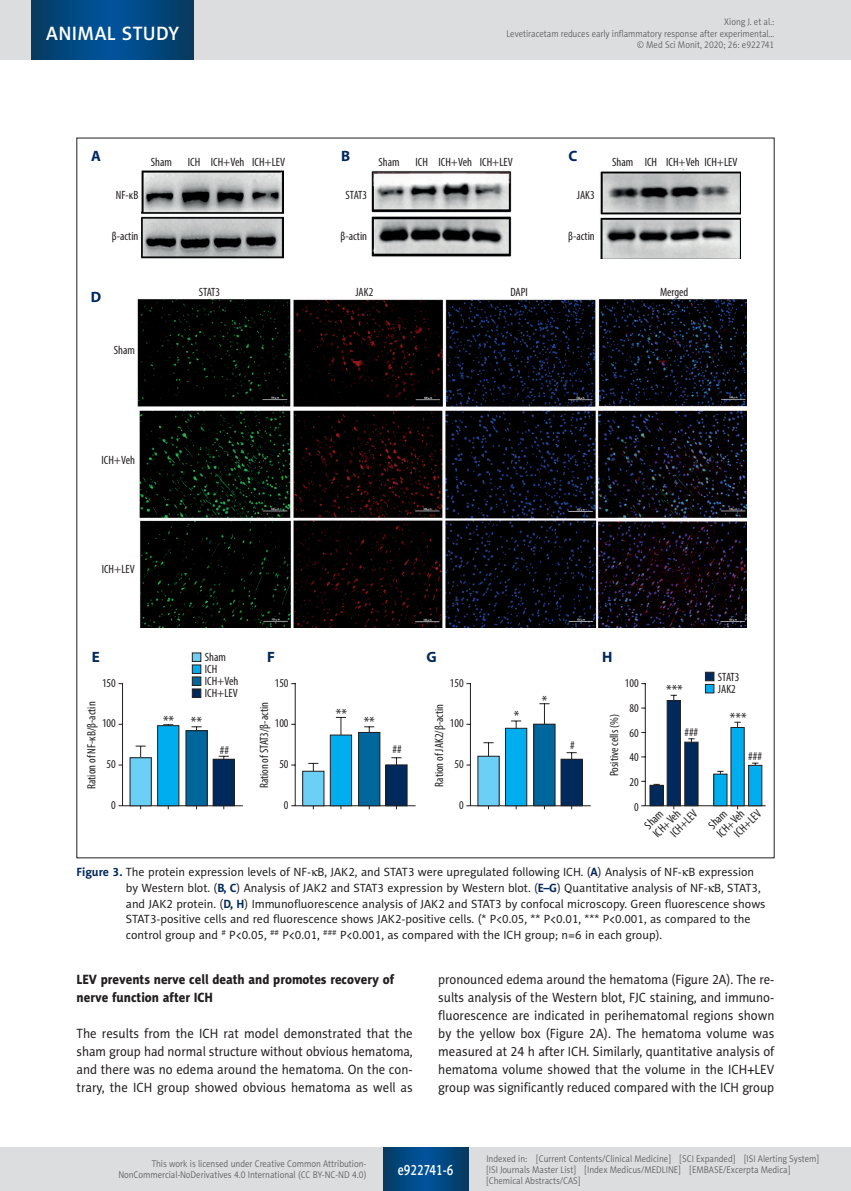
<style>
.page{position:relative;width:851px;height:1191px;background:#fff}
.page>*{position:absolute;margin:0;border:0;box-sizing:border-box;transform-origin:0 0}
.t1{font:19.5px "Naomi Sans EFN Medium";letter-spacing:.015em;color:#fff}
.t2{font:condensed 15px "Myriad Pro";color:#231f20}
.t3{font:15px "Naomi Sans EFN Medium";color:#fff;scale:.8 1}
.t4{font:700 15px "Myriad Pro";color:#00295c}
.MSM_Body{font:13.5px/18px "Naomi Sans EFN";color:#231f20;text-align:justify;scale:.94 1}
.MSM_Body-2{font:13.5px/18px "Naomi Sans EFN";color:#231f20;text-align:justify;scale:.95 1}
.MSM_Headline_2{font:13.5px/18px "Naomi Sans EFN Heavy";color:#231f20;scale:.95 1}
.MSM_Rycina_tytul{font:12px/15.8px "Naomi Sans EFN";color:#231f20}
.t5{font:condensed 12px/24.8px "Myriad Pro";color:#231f20}
.t6{font:9.75px/11.2px "Naomi Sans EFN Light";color:#57585a;text-align:right;scale:.9 1}
.s1{font-weight:700;color:#00295c}
.s2{font-family:"Standard Sym L"}
</style>
<div class="page">
<img style="left:137px;top:298px;width:609px;height:329px">
<img style="left:141px;top:170px;width:142px;height:89px">
<img style="left:371px;top:171px;width:141px;height:86px">
<img style="left:600px;top:170px;width:140px;height:89px">
<hr style="left:118px;top:805px;width:125px;height:1px;background:#231f20">
<hr style="left:122px;top:683px;width:1px;height:122px;background:#231f20">
<svg style="left:129px;top:682px;width:636px;height:128px"></svg>
<hr style="left:754px;top:763px;width:1px;height:41px;background:#231f20">
<div style="left:748px;top:765px;width:14px;height:41px;background:#00aeef;border:1px solid #231f20"></div>
<div style="left:192px;top:652px;width:9px;height:10px;background:#6bcff6;border:1px solid #231f20"></div>
<div style="left:192px;top:664px;width:9px;height:10px;background:#00aeef;border:1px solid #231f20"></div>
<div style="left:192px;top:676px;width:9px;height:10px;background:#00679d;border:1px solid #231f20"></div>
<div style="left:192px;top:688px;width:9px;height:10px;background:#00295c;border:1px solid #231f20"></div>
<div style="left:705px;top:684px;width:9px;height:9px;background:#00aeef;border:1px solid #231f20"></div>
<div style="left:705px;top:672px;width:9px;height:9px;background:#00295c;border:1px solid #231f20"></div>
<div style="left:0;top:1148px;width:850px;height:43px;background:#dcdddf"></div>
<svg style="left:383px;top:1147px;width:85px;height:43px;background:#02477e"></svg>
<div style="left:0;top:0;width:850px;height:60px;background:#dcdddf"></div>
<hr style="left:850px;top:0;width:1px;height:60px;background:#dcdddf">
<svg style="left:32px;top:0;width:161px;height:60px;background:#02477f"></svg>
<h1 class="t1" style="left:46px;top:22px;width:134px">ANIMAL STUDY</h1>
<p class="t6" style="left:506px;top:16px;width:299px">Xiong J. et al.:<br>Levetiracetam reduces early inflammatory response after experimental… © Med Sci Monit, 2020; 26: e922741</p>
<p class="t4" style="left:91px;top:147px;width:11px">A</p>
<p class="t5" style="left:116px;top:183px;width:24px">NF-κB</p>
<p class="t5" style="left:112px;top:223px;width:28px">β-actin</p>
<p class="t4" style="left:341px;top:147px;width:11px">B</p>
<p class="t4" style="left:568px;top:147px;width:10px">C</p>
<p class="t5" style="left:415px;top:149px;width:99px">ICH ICH+Veh ICH+LEV</p>
<p class="t5" style="left:151px;top:149px;width:22px">Sham</p>
<p class="t5" style="left:188px;top:149px;width:99px">ICH ICH+Veh ICH+LEV</p>
<p class="t5" style="left:378px;top:149px;width:22px">Sham</p>
<p class="t5" style="left:345px;top:183px;width:23px">STAT3</p>
<p class="t5" style="left:340px;top:223px;width:28px">β-actin</p>
<p class="t5" style="left:576px;top:183px;width:19px">JAK3</p>
<p class="t5" style="left:568px;top:223px;width:28px">β-actin</p>
<p class="t5" style="left:612px;top:149px;width:127px">Sham ICH ICH+Veh ICH+LEV</p>
<p class="t4" style="left:91px;top:287px;width:12px">D</p>
<p class="t5" style="left:114px;top:337px;width:22px">Sham</p>
<p class="t5" style="left:199px;top:279px;width:23px">STAT3</p>
<p class="t5" style="left:355px;top:279px;width:19px">JAK2</p>
<p class="t5" style="left:510px;top:279px;width:19px">DAPI</p>
<p class="t5" style="left:660px;top:279px;width:30px">Merged</p>
<p class="t5" style="left:101px;top:447px;width:35px">ICH+Veh</p>
<p class="t5" style="left:102px;top:556px;width:35px">ICH+LEV</p>
<p class="t4" style="left:92px;top:647px;width:10px">E</p>
<p class="t4" style="left:267px;top:647px;width:9px">F</p>
<p class="t4" style="left:426px;top:647px;width:12px">G</p>
<p class="t4" style="left:602px;top:647px;width:12px">H</p>
<p class="t5" style="left:205px;top:651px;width:35px;line-height:12px">Sham<br>ICH<br>ICH+Veh<br>ICH+LEV</p>
<p class="t5" style="left:450px;top:670px;width:15px">150</p>
<p class="t5" style="left:450px;top:711px;width:15px">100</p>
<p class="t5" style="left:454px;top:751px;width:11px">50</p>
<p class="t5" style="left:459px;top:792px;width:6px">0</p>
<p class="t5" style="left:102px;top:670px;width:15px">150</p>
<p class="t5" style="left:102px;top:711px;width:15px">100</p>
<p class="t5" style="left:107px;top:751px;width:11px">50</p>
<p class="t5" style="left:111px;top:792px;width:6px">0</p>
<p class="t5" style="left:275px;top:670px;width:15px">150</p>
<p class="t5" style="left:275px;top:711px;width:15px">100</p>
<p class="t5" style="left:279px;top:751px;width:11px">50</p>
<p class="t5" style="left:284px;top:792px;width:6px">0</p>
<p class="t5" style="left:624px;top:670px;width:15px;text-align:right">100<br>80<br>60<br>40<br>20<br>0</p>
<p class="t2" style="left:666px;top:681px;width:18px">***</p>
<p class="t2" style="left:541px;top:692px;width:7px">*</p>
<p class="t5" style="left:79px;top:789px;width:89px;rotate:-90deg">Ration of NF-κB/β-actin</p>
<p class="t5" style="left:251px;top:788px;width:88px;rotate:-90deg">Ration of STAT3/β-actin</p>
<p class="t5" style="left:427px;top:786px;width:84px;rotate:-90deg">Ration of JAK2/β-actin</p>
<p class="t2" style="left:335px;top:705px;width:13px">**</p>
<p class="t2" style="left:513px;top:707px;width:7px">*</p>
<p class="t5" style="left:601px;top:776px;width:64px;rotate:-90deg">Positive cells (%)</p>
<p class="t2" style="left:163px;top:712px;width:41px">** **</p>
<p class="t2" style="left:363px;top:712px;width:13px">**</p>
<p class="t5" style="left:684px;top:719px;width:15px">###</p>
<p class="t5" style="left:570px;top:732px;width:6px">#</p>
<p class="t5" style="left:392px;top:736px;width:11px">##</p>
<p class="t5" style="left:220px;top:737px;width:11px">##</p>
<p class="t5" style="left:663px;top:826px;width:35px;rotate:-45deg">ICH+LEV</p>
<p class="t5" style="left:646px;top:826px;width:35px;rotate:-45deg">ICH+Veh</p>
<p class="t5" style="left:637px;top:818px;width:23px;rotate:-45deg">Sham</p>
<p class="t5" style="left:717px;top:670px;width:23px;line-height:12px">STAT3<br>JAK2</p>
<p class="t2" style="left:729px;top:709px;width:18px">***</p>
<p class="t5" style="left:748px;top:743px;width:15px">###</p>
<p class="t5" style="left:727px;top:826px;width:35px;rotate:-45deg">ICH+LEV</p>
<p class="t5" style="left:709px;top:826px;width:35px;rotate:-45deg">ICH+Veh</p>
<p class="t5" style="left:701px;top:818px;width:23px;rotate:-45deg">Sham</p>
<p class="MSM_Rycina_tytul" style="left:126px;top:864px;width:641px;text-indent:-49px"><span class="s1">Figure 3.</span> The protein expression levels of NF-<span class="s2">k</span>B, JAK2, and STAT3 were upregulated following ICH. (<span class="s1">A</span>) Analysis of NF-<span class="s2">k</span>B expression by Western blot. (<span class="s1">B, C</span>) Analysis of JAK2 and STAT3 expression by Western blot. (<span class="s1">E–G</span>) Quantitative analysis of NF-<span class="s2">k</span>B, STAT3, and JAK2 protein. (<span class="s1">D, H</span>) Immunofluorescence analysis of JAK2 and STAT3 by confocal microscopy. Green fluorescence shows STAT3-positive cells and red fluorescence shows JAK2-positive cells. (* P&lt;0.05, ** P&lt;0.01, *** P&lt;0.001, as compared to the control group and <sup>#</sup> P&lt;0.05, <sup>##</sup> P&lt;0.01, <sup>###</sup> P&lt;0.001, as compared with the ICH group; n=6 in each group).</p>
<p class="MSM_Headline_2" style="left:77px;top:970px;width:336px">LEV prevents nerve cell death and promotes recovery of nerve function after ICH</p>
<p class="MSM_Body-2" style="left:77px;top:1024px;width:355px">The results from the ICH rat model demonstrated that the sham group had normal structure without obvious hematoma, and there was no edema around the hematoma. On the con&shy;trary, the ICH group showed obvious hematoma as well as</p>
<p class="MSM_Body" style="left:438px;top:970px;width:359px">pronounced edema around the hematoma (Figure 2A). The re&shy;sults analysis of the Western blot, FJC staining, and immuno&shy;fluorescence are indicated in perihematomal regions shown by the yellow box (Figure 2A). The hematoma volume was measured at 24 h after ICH. Similarly, quantitative analysis of hematoma volume showed that the volume in the ICH+LEV group was significantly reduced compared with the ICH group</p>
<p class="t6" style="left:118px;top:1158px;width:277px">This work is licensed under Creative Common Attribution-<br>NonCommercial-NoDerivatives 4.0 International (CC BY-NC-ND 4.0)</p>
<p class="t3" style="left:397px;top:1160px;width:71px">e922741-6</p>
<p class="t6" style="left:486px;top:1152px;width:371px;text-align:left">Indexed in: [Current Contents/Clinical Medicine] [SCI Expanded] [ISI Alerting System] [ISI Journals Master List] [Index Medicus/MEDLINE] [EMBASE/Excerpta Medica] [Chemical Abstracts/CAS]</p>
</div>
